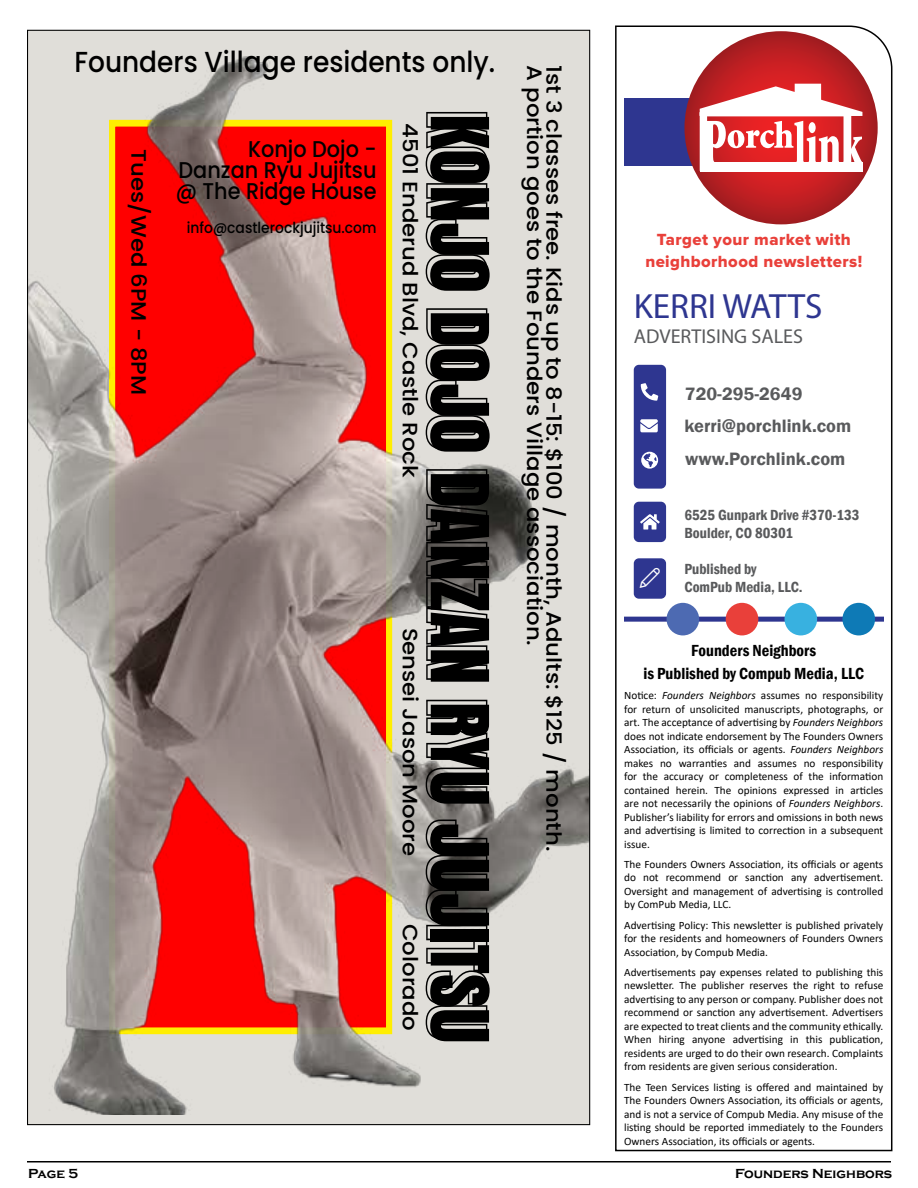
<style>
.page{position:relative;width:918px;height:1188px;background:#fff}
.page>*{position:absolute;margin:0;border:0;box-sizing:border-box;transform-origin:0 0}
.t1{font:67.8px "Anton";color:#000;scale:1.1 1}
.t2{font:700 35.1px "Lato";color:#2e3690}
.t3{font:500 28.95px "Poppins";color:#000;scale:.91 1}
.t4{font:500 22.8px/21px "Poppins";color:#000;text-align:justify;scale:.91 1}
.t5{font:500 20.85px/19.2px "Poppins";color:#000;scale:1.1 1}
.t6{font:20.1px "Lato";color:#595a5c}
.t7{font:600 18.45px/33.2px "Franklin Gothic";color:#595a5c}
.t8{font:16.8px/22.2px "Proxima Nova Extrabld";letter-spacing:.025em;color:#e9403a;text-align:center}
.t9{font:600 condensed 16.5px/23.2px "Franklin Gothic";color:#000;text-align:center}
.t10{font:500 15.15px "Poppins";color:#000;scale:.91 1}
.t11{font:600 condensed 15px/18.1px "Franklin Gothic";color:#595a5c}
.t12{font:700 13.5px "Copperplate Gothic";color:#000}
.t13{font:11.25px/13.5px "Calibri";color:#000;text-align:justify}
.s1{font-style:italic}
</style>
<div class="page">
<hr style="left:27px;top:1161px;width:864px;height:1px;background:#000">
<svg style="left:615px;top:25px;width:278px;height:1127px"></svg>
<div style="left:624px;top:98px;width:93px;height:68px;background:#2e3690"></div>
<svg style="left:684px;top:31px;width:194px;height:193px;background:#b72124"></svg>
<div style="left:700px;top:162px;width:162px;height:10px;background:#fff"></div>
<svg style="left:700px;top:84px;width:162px;height:78px"></svg>
<div style="left:634px;top:365px;width:32px;height:124px;background:#2e3690;border-radius:5px"></div>
<div style="left:634px;top:502px;width:32px;height:40px;background:#2e3690;border-radius:5px"></div>
<svg style="left:640px;top:514px;width:20px;height:16px"></svg>
<svg style="left:640px;top:419px;width:18px;height:13px"></svg>
<svg style="left:641px;top:452px;width:17px;height:17px"></svg>
<svg style="left:641px;top:383px;width:17px;height:18px"></svg>
<div style="left:624px;top:617px;width:259px;height:5px;background:#2e3690"></div>
<div style="left:726px;top:603px;width:32px;height:32px;background:#e9403a;border-radius:50%"></div>
<div style="left:667px;top:603px;width:32px;height:32px;background:#4d6ab2;border-radius:50%"></div>
<div style="left:785px;top:603px;width:32px;height:32px;background:#38b1e0;border-radius:50%"></div>
<div style="left:842px;top:603px;width:33px;height:32px;background:#0e7ab6;border-radius:50%"></div>
<div style="left:634px;top:558px;width:32px;height:41px;background:#2e3690;border-radius:5px"></div>
<div style="left:28px;top:30px;width:562px;height:1095px;background:#e0ded9"></div>
<img style="left:29px;top:56px;width:559px;height:1058px">
<svg style="left:426px;top:112px;width:62px;height:927px"></svg>
<h3 class="t3" style="left:75px;top:46px;width:464px">Founders Village residents only.</h3>
<h3 class="t5" style="left:148px;top:149px;width:225px;rotate:90deg">Tues/Wed 6PM - 8PM</h3>
<h3 class="t4" style="left:176px;top:138px;width:222px;text-indent:72px">Konjo Dojo - Danzan Ryu Jujitsu @ The Ridge House</h3>
<h3 class="t10" style="left:187px;top:219px;width:210px">info@castlerockjujitsu.com</h3>
<h3 class="t5" style="left:420px;top:123px;width:323px;rotate:90deg">4501 Enderud Blvd, Castle Rock</h3>
<h3 class="t5" style="left:420px;top:628px;width:209px;rotate:90deg">Sensei Jason Moore</h3>
<h3 class="t5" style="left:420px;top:924px;width:99px;rotate:90deg">Colorado</h3>
<h1 class="t1" style="left:494px;top:114px;width:846px;rotate:90deg">KONJO DOJO DANZAN RYU JUJITSU</h1>
<h3 class="t5" style="left:563px;top:65px;width:716px;rotate:90deg">1st 3 classes free. Kids up to 8-15: $100 / month, Adults: $125 / month.<br>A portion goes to the Founders Village association.</h3>
<h3 class="t8" style="left:645px;top:229px;width:218px">Target your market with neighborhood newsletters!</h3>
<h2 class="t2" style="left:634px;top:284px;width:190px">KERRI WATTS</h2>
<h3 class="t6" style="left:634px;top:324px;width:171px">ADVERTISING SALES</h3>
<h3 class="t7" style="left:685px;top:377px;width:119px">720-295-2649</h3>
<h3 class="t7" style="left:685px;top:409px;width:168px">kerri@porchlink.com www.Porchlink.com</h3>
<h3 class="t11" style="left:685px;top:505px;width:177px">6525 Gunpark Drive #370-133<br>Boulder, CO 80301</h3>
<h3 class="t11" style="left:685px;top:560px;width:120px">Published by<br>ComPub Media, LLC.</h3>
<h3 class="t9" style="left:643px;top:638px;width:222px">Founders Neighbors<br>is Published by Compub Media, LLC</h3>
<p class="t13" style="left:624px;top:688px;width:261px">Notice: <span class="s1">Founders Neighbors</span> assumes no responsibility for return of unsolicited manuscripts, photographs, or art. The acceptance of advertising by <span class="s1">Founders Neighbors </span>does not indicate endorsement by The Founders Owners Association, its officials or agents. <span class="s1">Founders Neighbors </span>makes no warranties and assumes no responsibility for the accuracy or completeness of the information contained herein. The opinions expressed in articles are not necessarily the opinions of <span class="s1">Founders Neighbors</span>.<br>Publisher’s liability for errors and omissions in both news and advertising is limited to correction in a subsequent issue.</p>
<p class="t13" style="left:624px;top:857px;width:261px">The Founders Owners Association, its officials or agents do not recommend or sanction any advertisement.<br>Oversight and management of advertising is controlled by ComPub Media, LLC.</p>
<p class="t13" style="left:624px;top:918px;width:261px">Advertising Policy: This newsletter is published privately for the residents and homeowners of Founders Owners Association, by Compub Media.</p>
<p class="t13" style="left:624px;top:965px;width:261px">Advertisements pay expenses related to publishing this newsletter. The publisher reserves the right to refuse advertising to any person or company. Publisher does not recommend or sanction any advertisement. Advertisers are expected to treat clients and the community ethically.<br>When hiring anyone advertising in this publication, residents are urged to do their own research. Complaints from residents are given serious consideration.</p>
<p class="t13" style="left:624px;top:1080px;width:261px">The Teen Services listing is offered and maintained by The Founders Owners Association, its officials or agents, and is not a service of Compub Media. Any misuse of the listing should be reported immediately to the Founders Owners Association, its officials or agents.</p>
<p class="t12" style="left:28px;top:1166px;width:51px">Page 5</p>
<p class="t12" style="left:735px;top:1166px;width:159px">Founders Neighbors</p>
</div>
